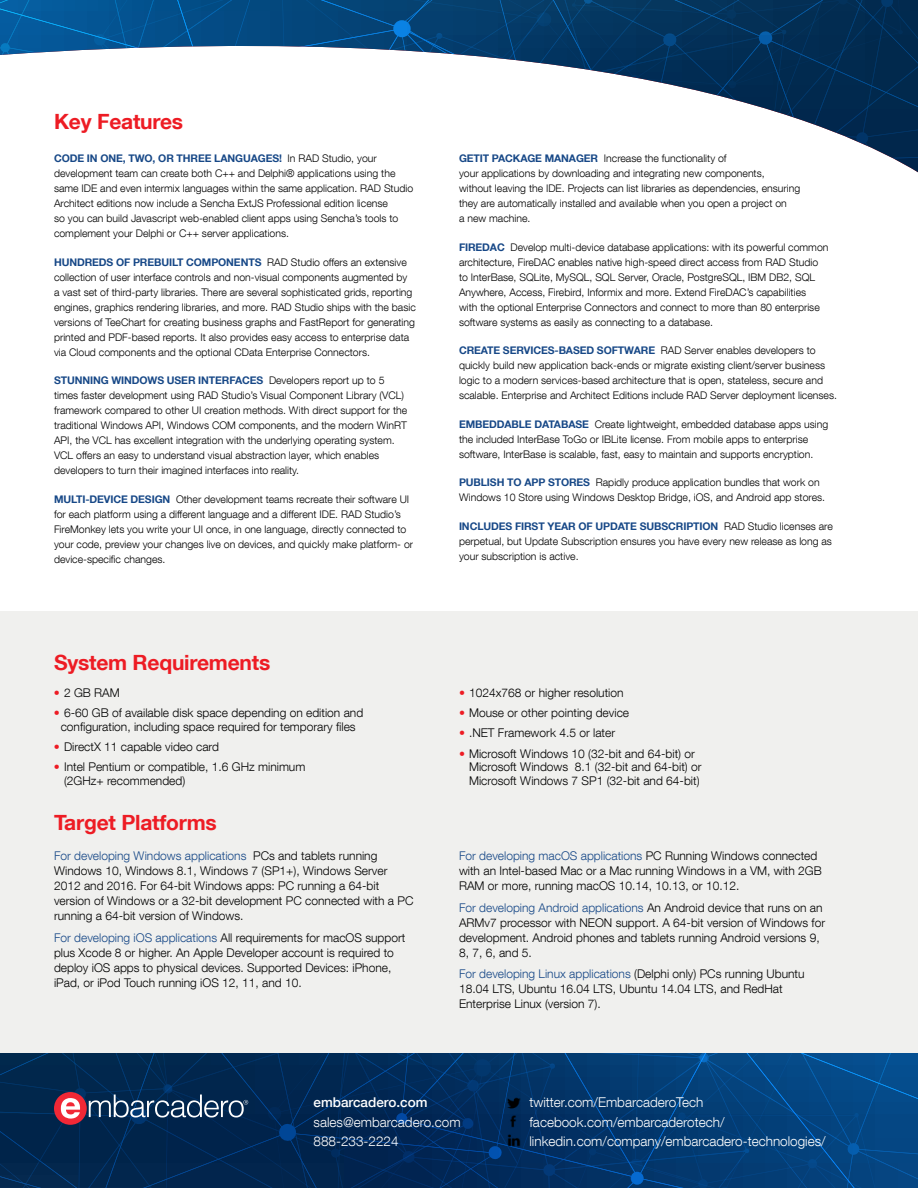
<style>
.page{position:relative;width:918px;height:1188px;background:#fff}
.page>*{position:absolute;margin:0;border:0;box-sizing:border-box;transform-origin:0 0}
.t1{font:700 21px "Helvetica Neue LT Com";letter-spacing:-.01em;color:#ed1c24}
.t2{font:300 13.5px/19.5px "Helvetica Neue LT Com";color:#fff}
.t3{font:500 13.5px "Helvetica Neue LT Com";color:#fff}
.t4{font:300 12px/15px "Helvetica Neue LT Com";color:#000}
.t5{font:300 10.5px/15px "Helvetica Neue LT Com";color:#000}
.s1{font-weight:700;color:#174887}
.s2{color:#ed1c24}
.s3{color:#174887}
</style>
<div class="page">
<div style="left:0;top:611px;width:918px;height:491px;background:#f0f0ee"></div>
<svg style="left:0;top:0;width:918px;height:172px"></svg>
<svg style="left:0;top:1054px;width:918px;height:134px;background:#053464"></svg>
<h1 class="t1" style="left:54px;top:108px;width:131px">Key Features</h1>
<p class="t5" style="left:54px;top:151px;width:361px"><span class="s1">CODE IN ONE, TWO, OR THREE LANGUAGES!</span> In RAD Studio, your development team can create both C++ and Delphi® applications using the same IDE and even intermix languages within the same application. RAD Studio Architect editions now include a Sencha ExtJS Professional edition license<br>so you can build Javascript web-enabled client apps using Sencha’s tools to complement your Delphi or C++ server applications.</p>
<p class="t5" style="left:54px;top:254px;width:363px"><span class="s1">HUNDREDS OF PREBUILT COMPONENTS</span> RAD Studio offers an extensive collection of user interface controls and non-visual components augmented by<br>a vast set of third-party libraries. There are several sophisticated grids, reporting engines, graphics rendering libraries, and more. RAD Studio ships with the basic versions of TeeChart for creating business graphs and FastReport for generating printed and PDF-based reports. It also provides easy access to enterprise data via Cloud components and the optional CData Enterprise Connectors.</p>
<p class="t5" style="left:54px;top:373px;width:355px"><span class="s1">STUNNING WINDOWS USER INTERFACES</span> Developers report up to 5 times faster development using RAD Studio’s Visual Component Library (VCL) framework compared to other UI creation methods. With direct support for the traditional Windows API, Windows COM components, and the modern WinRT API, the VCL has excellent integration with the underlying operating system.<br>VCL offers an easy to understand visual abstraction layer, which enables developers to turn their imagined interfaces into reality.</p>
<p class="t5" style="left:54px;top:491px;width:361px"><span class="s1">MULTI-DEVICE DESIGN</span> Other development teams recreate their software UI for each platform using a different language and a different IDE. RAD Studio’s FireMonkey lets you write your UI once, in one language, directly connected to your code, preview your changes live on devices, and quickly make platform- or device-specific changes.</p>
<h1 class="t1" style="left:54px;top:650px;width:218px">System Requirements</h1>
<p class="t4" style="left:54px;top:685px;width:67px"><span class="s2">•</span> 2 GB RAM</p>
<p class="t4" style="left:54px;top:706px;width:311px;line-height:13.5px;text-align:center"><span class="s2">•</span> 6-60 GB of available disk space depending on edition and configuration, including space required for temporary files</p>
<p class="t4" style="left:54px;top:739px;width:167px"><span class="s2">•</span> DirectX 11 capable video card</p>
<p class="t4" style="left:64px;top:760px;width:243px;line-height:13.5px;text-indent:-10px"><span class="s2">•</span> Intel Pentium or compatible, 1.6 GHz minimum (2GHz+ recommended)</p>
<h1 class="t1" style="left:54px;top:810px;width:164px">Target Platforms</h1>
<p class="t4" style="left:54px;top:848px;width:361px"><span class="s3">For developing Windows applications</span> PCs and tablets running Windows 10, Windows 8.1, Windows 7 (SP1+), Windows Server 2012 and 2016. For 64-bit Windows apps: PC running a 64-bit version of Windows or a 32-bit development PC connected with a PC running a 64-bit version of Windows.</p>
<p class="t4" style="left:54px;top:930px;width:353px"><span class="s3">For developing iOS applications</span> All requirements for macOS support plus Xcode 8 or higher. An Apple Developer account is required to deploy iOS apps to physical devices. Supported Devices: iPhone, iPad, or iPod Touch running iOS 12, 11, and 10.</p>
<p class="t5" style="left:459px;top:151px;width:343px"><span class="s1">GETIT PACKAGE MANAGER</span> Increase the functionality of<br>your applications by downloading and integrating new components, without leaving the IDE. Projects can list libraries as dependencies, ensuring they are automatically installed and available when you open a project on<br>a new machine.</p>
<p class="t5" style="left:459px;top:239px;width:371px"><span class="s1">FIREDAC</span> Develop multi-device database applications: with its powerful common architecture, FireDAC enables native high-speed direct access from RAD Studio to InterBase, SQLite, MySQL, SQL Server, Oracle, PostgreSQL, IBM DB2, SQL Anywhere, Access, Firebird, Informix and more. Extend FireDAC’s capabilities<br>with the optional Enterprise Connectors and connect to more than 80 enterprise software systems as easily as connecting to a database.</p>
<p class="t5" style="left:459px;top:343px;width:379px"><span class="s1">CREATE SERVICES-BASED SOFTWARE</span> RAD Server enables developers to quickly build new application back-ends or migrate existing client/server business logic to a modern services-based architecture that is open, stateless, secure and scalable. Enterprise and Architect Editions include RAD Server deployment licenses.</p>
<p class="t5" style="left:459px;top:416px;width:371px"><span class="s1">EMBEDDABLE DATABASE</span> Create lightweight, embedded database apps using the included InterBase ToGo or IBLite license. From mobile apps to enterprise software, InterBase is scalable, fast, easy to maintain and supports encryption.</p>
<p class="t5" style="left:459px;top:475px;width:368px"><span class="s1">PUBLISH TO APP STORES</span> Rapidly produce application bundles that work on<br>Windows 10 Store using Windows Desktop Bridge, iOS, and Android app stores.</p>
<p class="t5" style="left:459px;top:518px;width:375px;text-align:justify"><span class="s1">INCLUDES FIRST YEAR OF UPDATE SUBSCRIPTION</span> RAD Studio licenses are perpetual, but Update Subscription ensures you have every new release as long as your subscription is active.</p>
<p class="t4" style="left:459px;top:685px;width:166px"><span class="s2">•</span> 1024x768 or higher resolution</p>
<p class="t4" style="left:459px;top:705px;width:172px"><span class="s2">•</span> Mouse or other pointing device</p>
<p class="t4" style="left:459px;top:725px;width:158px"><span class="s2">•</span> .NET Framework 4.5 or later</p>
<p class="t4" style="left:469px;top:746px;width:234px;line-height:13.5px;text-indent:-10px"><span class="s2">•</span> Microsoft Windows 10 (32-bit and 64-bit) or<br>Microsoft Windows 8.1 (32-bit and 64-bit) or<br>Microsoft Windows 7 SP1 (32-bit and 64-bit)</p>
<p class="t4" style="left:459px;top:848px;width:364px"><span class="s3">For developing macOS applications</span> PC Running Windows connected with an Intel-based Mac or a Mac running Windows in a VM, with 2GB<br>RAM or more, running macOS 10.14, 10.13, or 10.12.</p>
<p class="t4" style="left:459px;top:900px;width:368px"><span class="s3">For developing Android applications</span> An Android device that runs on an ARMv7 processor with NEON support. A 64-bit version of Windows for development. Android phones and tablets running Android versions 9, 8, 7, 6, and 5.</p>
<p class="t4" style="left:459px;top:966px;width:347px"><span class="s3">For developing Linux applications</span> (Delphi only) PCs running Ubuntu<br>18.04 LTS, Ubuntu 16.04 LTS, Ubuntu 14.04 LTS, and RedHat<br>Enterprise Linux (version 7).</p>
<p class="t3" style="left:314px;top:1094px;width:115px">embarcadero.com</p>
<p class="t2" style="left:314px;top:1112px;width:149px">sales@embarcadero.com<br>888-233-2224</p>
<p class="t2" style="left:530px;top:1092px;width:298px">twitter.com/EmbarcaderoTech facebook.com/embarcaderotech/ linkedin.com/company/embarcadero-technologies/</p>
</div>
